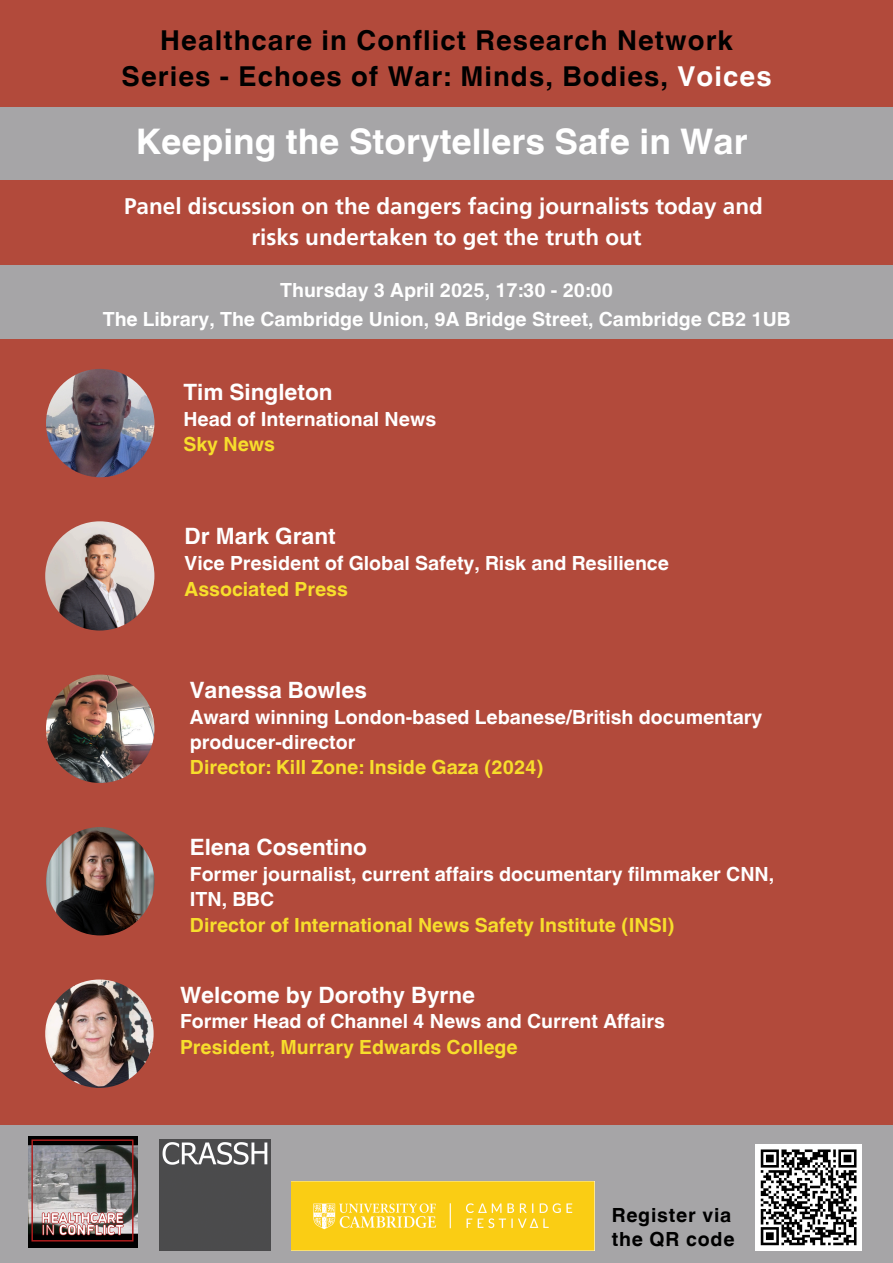
<style>
.page{position:relative;width:893px;height:1263px;background:#b24a3b}
.page>*{position:absolute;margin:0;border:0;box-sizing:border-box;transform-origin:0 0}
.t1{font:700 35.25px "Helvetica World";color:#fff}
.t2{font:700 27.38px/36px "Helvetica World";letter-spacing:.04em;color:#000;text-align:center}
.t3{font:700 22.5px/30.9px "Frutiger LT Pro";color:#fff;text-align:center}
.t4{font:700 22.5px "Helvetica World";color:#fff}
.t5{font:700 19.5px/25.3px "Helvetica World";color:#fff}
.t6{font:700 19.5px "Helvetica World";color:#f7de2c}
.t7{font:700 19.5px/23.1px "Helvetica World";letter-spacing:.04em;color:#000}
.s1{color:#fff}
</style>
<div class="page">
<img style="left:46px;top:369px;width:108px;height:108px;border-radius:50%">
<img style="left:45px;top:521px;width:109px;height:109px;border-radius:50%">
<img style="left:46px;top:674px;width:108px;height:109px;border-radius:50%">
<img style="left:46px;top:827px;width:108px;height:108px;border-radius:50%">
<img style="left:45px;top:979px;width:109px;height:109px;border-radius:50%">
<div style="left:0;top:1125px;width:893px;height:138px;background:#a6a5a7"></div>
<img style="left:159px;top:1139px;width:111px;height:111px">
<img style="left:29px;top:1136px;width:109px;height:112px">
<div style="left:755px;top:1144px;width:106px;height:106px;background:#fff"></div>
<svg style="left:760px;top:1149px;width:97px;height:97px"></svg>
<img style="left:291px;top:1181px;width:303px;height:69px">
<div style="left:0;top:108px;width:893px;height:72px;background:#a6a5a7"></div>
<div style="left:0;top:266px;width:893px;height:73px;background:#a6a5a7"></div>
<p class="t2" style="left:122px;top:20px;width:651px">Healthcare in Conflict Research Network<br>Series - Echoes of War: Minds, Bodies, <span class="s1">Voices</span></p>
<p class="t1" style="left:136px;top:112px;width:613px">Keeping the Storytellers Safe in War</p>
<p class="t3" style="left:124px;top:190px;width:640px">Panel discussion on the dangers facing journalists today and risks undertaken to get the truth out</p>
<p class="t5" style="left:280px;top:275px;width:334px">Thursday 3 April 2025, 17:30 - 20:00</p>
<p class="t5" style="left:103px;top:305px;width:689px">The Library, The Cambridge Union, 9A Bridge Street, Cambridge CB2 1UB</p>
<p class="t4" style="left:183px;top:373px;width:151px">Tim Singleton</p>
<p class="t5" style="left:183px;top:404px;width:254px">Head of International News</p>
<p class="t6" style="left:183px;top:428px;width:93px">Sky News</p>
<p class="t4" style="left:185px;top:518px;width:153px">Dr Mark Grant</p>
<p class="t5" style="left:185px;top:549px;width:486px">Vice President of Global Safety, Risk and Resilience</p>
<p class="t6" style="left:185px;top:573px;width:165px">Associated Press</p>
<p class="t4" style="left:190px;top:671px;width:179px">Vanessa Bowles</p>
<p class="t5" style="left:190px;top:702px;width:574px">Award winning London-based Lebanese/British documentary producer-director</p>
<p class="t6" style="left:190px;top:751px;width:355px">Director: Kill Zone: Inside Gaza (2024)</p>
<p class="t4" style="left:190px;top:829px;width:179px">Elena Cosentino</p>
<p class="t5" style="left:190px;top:859px;width:586px">Former journalist, current affairs documentary filmmaker CNN,<br>ITN, BBC</p>
<p class="t6" style="left:190px;top:909px;width:486px">Director of International News Safety Institute (INSI)</p>
<p class="t4" style="left:180px;top:976px;width:296px">Welcome by Dorothy Byrne</p>
<p class="t5" style="left:180px;top:1007px;width:486px">Former Head of Channel 4 News and Current Affairs</p>
<p class="t6" style="left:180px;top:1031px;width:339px">President, Murrary Edwards College</p>
<p class="t7" style="left:612px;top:1202px;width:124px">Register via the QR code</p>
</div>
